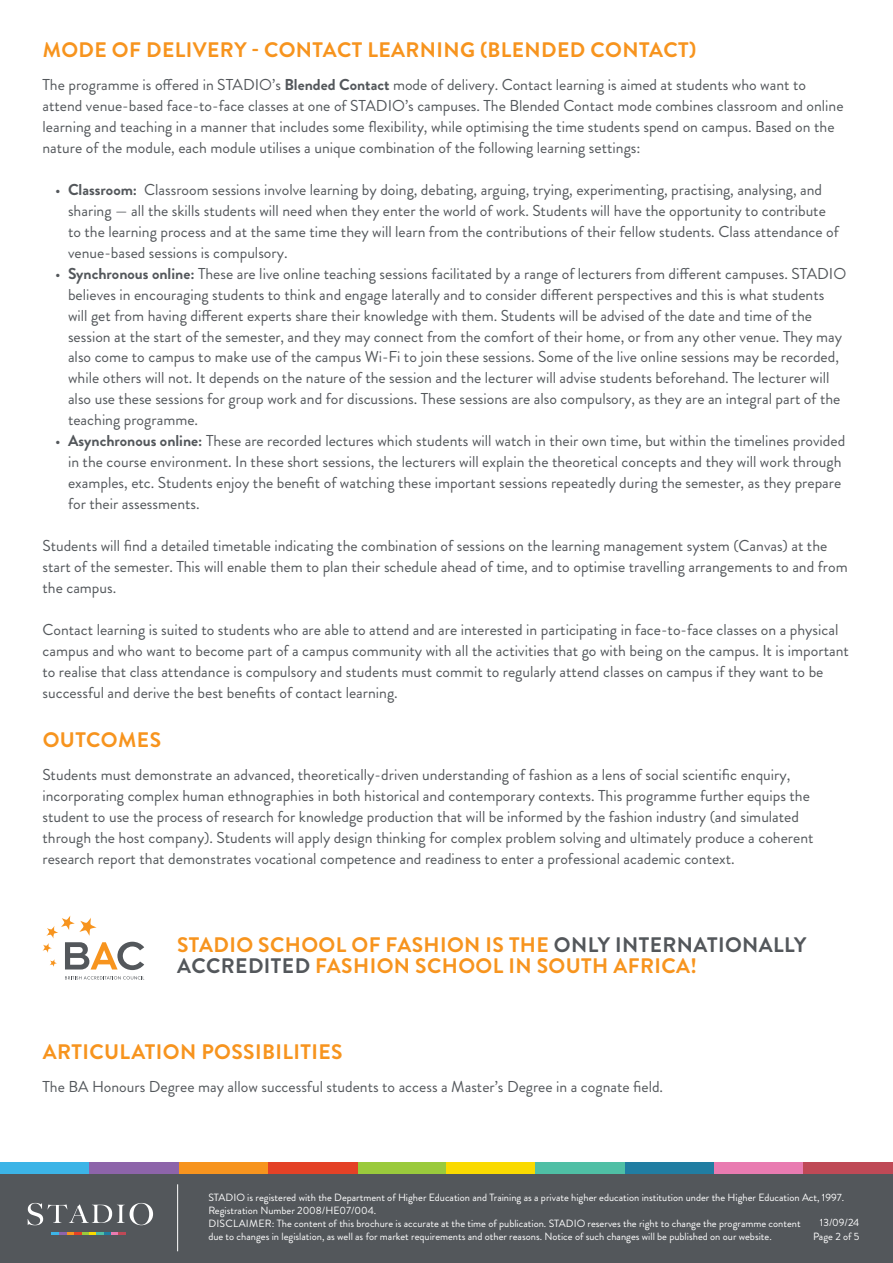
<style>
.page{position:relative;width:893px;height:1263px;background:#fff}
.page>*{position:absolute;margin:0;border:0;box-sizing:border-box;transform-origin:0 0}
.t1{font:700 21px/21px "Brandon Grotesque";letter-spacing:.02em;color:#f7941e}
.t2{font:15.75px/21px "Brandon Grotesque";color:#53575b}
.t3{font:10.5px/12.8px "Brandon Grotesque";color:#fff}
.s1{font-weight:700}
.s2{color:#53575b}
</style>
<div class="page">
<div style="left:0;top:1172px;width:893px;height:91px;background:#53575b"></div>
<hr style="left:177px;top:1184px;width:1px;height:67px;background:#fff">
<svg style="left:28px;top:1203px;width:125px;height:22px"></svg>
<svg style="left:52px;top:1232px;width:74px;height:3px"></svg>
<div style="left:357px;top:1163px;width:89px;height:11px;background:#9aca3c"></div>
<div style="left:179px;top:1163px;width:89px;height:11px;background:#f7941e"></div>
<div style="left:625px;top:1163px;width:89px;height:11px;background:#207da2"></div>
<div style="left:0;top:1163px;width:89px;height:11px;background:#3cb4e7"></div>
<div style="left:89px;top:1163px;width:90px;height:11px;background:#8d64aa"></div>
<div style="left:268px;top:1163px;width:89px;height:11px;background:#e44126"></div>
<div style="left:446px;top:1163px;width:90px;height:11px;background:#fada00"></div>
<div style="left:536px;top:1163px;width:89px;height:11px;background:#4fbfa5"></div>
<div style="left:714px;top:1163px;width:90px;height:11px;background:#e97bb1"></div>
<div style="left:804px;top:1163px;width:89px;height:11px;background:#bf4956"></div>
<svg style="left:43px;top:915px;width:101px;height:55px"></svg>
<svg style="left:65px;top:976px;width:79px;height:3px"></svg>
<h1 class="t1" style="left:43px;top:40px;width:655px">MODE OF DELIVERY - CONTACT LEARNING (BLENDED CONTACT)</h1>
<p class="t2" style="left:43px;top:74px;width:802px">The programme is offered in STADIO’s <span class="s1">Blended Contact</span> mode of delivery. Contact learning is aimed at students who want to attend venue-based face-to-face classes at one of STADIO’s campuses. The Blended Contact mode combines classroom and online learning and teaching in a manner that includes some flexibility, while optimising the time students spend on campus. Based on the nature of the module, each module utilises a unique combination of the following learning settings:</p>
<p class="t2" style="left:68px;top:179px;width:772px;text-indent:-13px">• <span class="s1">Classroom:</span> Classroom sessions involve learning by doing, debating, arguing, trying, experimenting, practising, analysing, and sharing — all the skills students will need when they enter the world of work. Students will have the opportunity to contribute to the learning process and at the same time they will learn from the contributions of their fellow students. Class attendance of venue-based sessions is compulsory.</p>
<p class="t2" style="left:68px;top:263px;width:780px;text-indent:-13px">• <span class="s1">Synchronous online:</span> These are live online teaching sessions facilitated by a range of lecturers from different campuses. STADIO believes in encouraging students to think and engage laterally and to consider different perspectives and this is what students will get from having different experts share their knowledge with them. Students will be advised of the date and time of the session at the start of the semester, and they may connect from the comfort of their home, or from any other venue. They may also come to campus to make use of the campus Wi-Fi to join these sessions. Some of the live online sessions may be recorded, while others will not. It depends on the nature of the session and the lecturer will advise students beforehand. The lecturer will also use these sessions for group work and for discussions. These sessions are also compulsory, as they are an integral part of the teaching programme.</p>
<p class="t2" style="left:68px;top:431px;width:779px;text-indent:-13px">• <span class="s1">Asynchronous online:</span> These are recorded lectures which students will watch in their own time, but within the timelines provided in the course environment. In these short sessions, the lecturers will explain the theoretical concepts and they will work through examples, etc. Students enjoy the benefit of watching these important sessions repeatedly during the semester, as they prepare for their assessments.</p>
<p class="t2" style="left:43px;top:536px;width:807px">Students will find a detailed timetable indicating the combination of sessions on the learning management system (Canvas) at the start of the semester. This will enable them to plan their schedule ahead of time, and to optimise travelling arrangements to and from the campus.</p>
<p class="t2" style="left:43px;top:620px;width:808px">Contact learning is suited to students who are able to attend and are interested in participating in face-to-face classes on a physical campus and who want to become part of a campus community with all the activities that go with being on the campus. It is important to realise that class attendance is compulsory and students must commit to regularly attend classes on campus if they want to be successful and derive the best benefits of contact learning.</p>
<h1 class="t1" style="left:43px;top:730px;width:120px">OUTCOMES</h1>
<p class="t2" style="left:42px;top:764px;width:772px">Students must demonstrate an advanced, theoretically-driven understanding of fashion as a lens of social scientific enquiry, incorporating complex human ethnographies in both historical and contemporary contexts. This programme further equips the student to use the process of research for knowledge production that will be informed by the fashion industry (and simulated through the host company). Students will apply design thinking for complex problem solving and ultimately produce a coherent research report that demonstrates vocational competence and readiness to enter a professional academic context.</p>
<h1 class="t1" style="left:177px;top:935px;width:631px">STADIO SCHOOL OF FASHION IS THE <span class="s2">ONLY INTERNATIONALLY<br>ACCREDITED</span> FASHION SCHOOL IN SOUTH AFRICA!</h1>
<h1 class="t1" style="left:43px;top:1042px;width:301px">ARTICULATION POSSIBILITIES</h1>
<p class="t2" style="left:43px;top:1076px;width:622px">The BA Honours Degree may allow successful students to access a Master’s Degree in a cognate field.</p>
<p class="t3" style="left:208px;top:1191px;width:637px">STADIO is registered with the Department of Higher Education and Training as a private higher education institution under the Higher Education Act, 1997.<br>Registration Number 2008/HE07/004.<br>DISCLAIMER: The content of this brochure is accurate at the time of publication. STADIO reserves the right to change the programme content<br>due to changes in legislation, as well as for market requirements and other reasons. Notice of such changes will be published on our website.</p>
<p class="t3" style="left:813px;top:1216px;width:48px;line-height:13.5px;text-align:right">13/09/24<br>Page 2 of 5</p>
</div>
